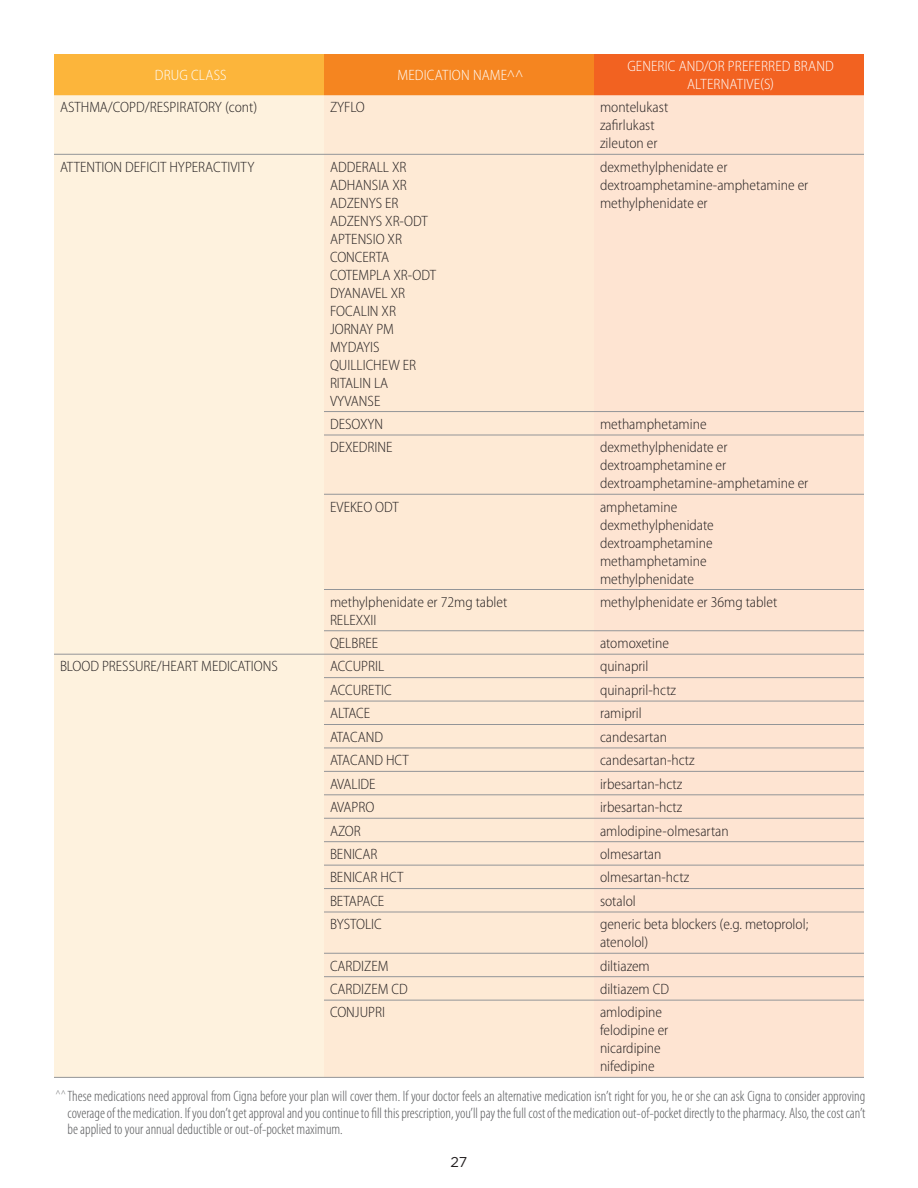
<style>
.page{position:relative;width:918px;height:1188px;background:#fff}
.page>*{position:absolute;margin:0;border:0;box-sizing:border-box;transform-origin:0 0}
.t1{font:300 semi-condensed 15px/18px "Myriad Pro";color:#231f20}
.NB-Legal_copy_Cat{font:300 condensed 15px/16.5px "Myriad Pro";color:#57585a;text-align:justify}
.Table_column_header{font:300 semi-condensed 15px/18px "Myriad Pro";letter-spacing:.01em;color:#fff;text-align:center}
.Page_number_centered{font:14.25px "Gotham";color:#231f20}
</style>
<div class="page">
<div style="left:54px;top:54px;width:270px;height:41px;background:#fcb53b"></div>
<div style="left:324px;top:54px;width:270px;height:41px;background:#f58520"></div>
<div style="left:594px;top:54px;width:270px;height:41px;background:#f26221"></div>
<div style="left:54px;top:95px;width:270px;height:982px;background:#fef2de"></div>
<div style="left:324px;top:95px;width:270px;height:982px;background:#feead5"></div>
<div style="left:594px;top:95px;width:270px;height:982px;background:#fee4d2"></div>
<hr style="left:54px;top:154px;width:270px;height:1px;background:#939598">
<hr style="left:54px;top:654px;width:270px;height:1px;background:#939598">
<hr style="left:54px;top:1077px;width:270px;height:1px;background:#939598">
<hr style="left:324px;top:154px;width:270px;height:1px;background:#939598">
<hr style="left:594px;top:154px;width:270px;height:1px;background:#939598">
<hr style="left:324px;top:411px;width:270px;height:1px;background:#939598">
<hr style="left:594px;top:411px;width:270px;height:1px;background:#939598">
<hr style="left:324px;top:435px;width:270px;height:1px;background:#939598">
<hr style="left:594px;top:435px;width:270px;height:1px;background:#939598">
<hr style="left:324px;top:494px;width:270px;height:1px;background:#939598">
<hr style="left:594px;top:494px;width:270px;height:1px;background:#939598">
<hr style="left:324px;top:589px;width:270px;height:1px;background:#939598">
<hr style="left:594px;top:589px;width:270px;height:1px;background:#939598">
<hr style="left:324px;top:630px;width:270px;height:1px;background:#939598">
<hr style="left:594px;top:630px;width:270px;height:1px;background:#939598">
<hr style="left:324px;top:654px;width:270px;height:1px;background:#939598">
<hr style="left:594px;top:654px;width:270px;height:1px;background:#939598">
<hr style="left:324px;top:677px;width:270px;height:1px;background:#939598">
<hr style="left:594px;top:677px;width:270px;height:1px;background:#939598">
<hr style="left:324px;top:701px;width:270px;height:1px;background:#939598">
<hr style="left:594px;top:701px;width:270px;height:1px;background:#939598">
<hr style="left:324px;top:724px;width:270px;height:1px;background:#939598">
<hr style="left:594px;top:724px;width:270px;height:1px;background:#939598">
<hr style="left:324px;top:748px;width:270px;height:1px;background:#939598">
<hr style="left:594px;top:748px;width:270px;height:1px;background:#939598">
<hr style="left:324px;top:771px;width:270px;height:1px;background:#939598">
<hr style="left:594px;top:771px;width:270px;height:1px;background:#939598">
<hr style="left:324px;top:795px;width:270px;height:1px;background:#939598">
<hr style="left:594px;top:795px;width:270px;height:1px;background:#939598">
<hr style="left:324px;top:818px;width:270px;height:1px;background:#939598">
<hr style="left:594px;top:818px;width:270px;height:1px;background:#939598">
<hr style="left:324px;top:841px;width:270px;height:1px;background:#939598">
<hr style="left:594px;top:841px;width:270px;height:1px;background:#939598">
<hr style="left:324px;top:865px;width:270px;height:1px;background:#939598">
<hr style="left:594px;top:865px;width:270px;height:1px;background:#939598">
<hr style="left:324px;top:888px;width:270px;height:1px;background:#939598">
<hr style="left:594px;top:888px;width:270px;height:1px;background:#939598">
<hr style="left:324px;top:912px;width:270px;height:1px;background:#939598">
<hr style="left:594px;top:912px;width:270px;height:1px;background:#939598">
<hr style="left:324px;top:953px;width:270px;height:1px;background:#939598">
<hr style="left:594px;top:953px;width:270px;height:1px;background:#939598">
<hr style="left:324px;top:976px;width:270px;height:1px;background:#939598">
<hr style="left:594px;top:976px;width:270px;height:1px;background:#939598">
<hr style="left:324px;top:1000px;width:270px;height:1px;background:#939598">
<hr style="left:594px;top:1000px;width:270px;height:1px;background:#939598">
<hr style="left:324px;top:1077px;width:270px;height:1px;background:#939598">
<hr style="left:594px;top:1077px;width:270px;height:1px;background:#939598">
<p class="Table_column_header" style="left:155px;top:67px;width:73px">DRUG CLASS</p>
<p class="Table_column_header" style="left:398px;top:67px;width:128px">MEDICATION NAME^^</p>
<p class="Table_column_header" style="left:627px;top:58px;width:208px">GENERIC AND/OR PREFERRED BRAND<br>ALTERNATIVE(S)</p>
<p class="t1" style="left:60px;top:99px;width:199px">ASTHMA/COPD/RESPIRATORY (cont)</p>
<p class="t1" style="left:330px;top:99px;width:36px">ZYFLO</p>
<p class="t1" style="left:600px;top:99px;width:70px">montelukast</p>
<p class="t1" style="left:600px;top:117px;width:56px">zafirlukast</p>
<p class="t1" style="left:600px;top:135px;width:59px">zileuton er</p>
<p class="t1" style="left:60px;top:158px;width:196px">ATTENTION DEFICIT HYPERACTIVITY</p>
<p class="t1" style="left:330px;top:158px;width:78px">ADDERALL XR</p>
<p class="t1" style="left:330px;top:176px;width:78px">ADHANSIA XR</p>
<p class="t1" style="left:330px;top:194px;width:70px">ADZENYS ER</p>
<p class="t1" style="left:330px;top:212px;width:99px">ADZENYS XR-ODT</p>
<p class="t1" style="left:330px;top:230px;width:74px">APTENSIO XR</p>
<p class="t1" style="left:330px;top:248px;width:61px">CONCERTA</p>
<p class="t1" style="left:330px;top:266px;width:108px">COTEMPLA XR-ODT</p>
<p class="t1" style="left:330px;top:284px;width:77px">DYANAVEL XR</p>
<p class="t1" style="left:330px;top:302px;width:68px">FOCALIN XR</p>
<p class="t1" style="left:330px;top:320px;width:65px">JORNAY PM</p>
<p class="t1" style="left:330px;top:338px;width:51px">MYDAYIS</p>
<p class="t1" style="left:330px;top:356px;width:88px">QUILLICHEW ER</p>
<p class="t1" style="left:330px;top:374px;width:60px">RITALIN LA</p>
<p class="t1" style="left:330px;top:392px;width:52px">VYVANSE</p>
<p class="t1" style="left:600px;top:158px;width:129px">dexmethylphenidate er</p>
<p class="t1" style="left:600px;top:176px;width:210px">dextroamphetamine-amphetamine er</p>
<p class="t1" style="left:600px;top:194px;width:109px">methylphenidate er</p>
<p class="t1" style="left:330px;top:415px;width:55px">DESOXYN</p>
<p class="t1" style="left:600px;top:415px;width:108px">methamphetamine</p>
<p class="t1" style="left:330px;top:439px;width:64px">DEXEDRINE</p>
<p class="t1" style="left:600px;top:439px;width:129px">dexmethylphenidate er</p>
<p class="t1" style="left:600px;top:457px;width:128px">dextroamphetamine er</p>
<p class="t1" style="left:600px;top:475px;width:210px">dextroamphetamine-amphetamine er</p>
<p class="t1" style="left:330px;top:498px;width:70px">EVEKEO ODT</p>
<p class="t1" style="left:600px;top:498px;width:79px">amphetamine</p>
<p class="t1" style="left:600px;top:516px;width:115px">dexmethylphenidate</p>
<p class="t1" style="left:600px;top:534px;width:114px">dextroamphetamine</p>
<p class="t1" style="left:600px;top:552px;width:108px">methamphetamine</p>
<p class="t1" style="left:600px;top:570px;width:96px">methylphenidate</p>
<p class="t1" style="left:330px;top:593px;width:179px">methylphenidate er 72mg tablet</p>
<p class="t1" style="left:330px;top:611px;width:48px">RELEXXII</p>
<p class="t1" style="left:600px;top:593px;width:179px">methylphenidate er 36mg tablet</p>
<p class="t1" style="left:330px;top:634px;width:50px">QELBREE</p>
<p class="t1" style="left:600px;top:634px;width:71px">atomoxetine</p>
<p class="t1" style="left:60px;top:658px;width:219px">BLOOD PRESSURE/HEART MEDICATIONS</p>
<p class="t1" style="left:330px;top:658px;width:56px">ACCUPRIL</p>
<p class="t1" style="left:600px;top:658px;width:50px">quinapril</p>
<p class="t1" style="left:330px;top:681px;width:63px">ACCURETIC</p>
<p class="t1" style="left:600px;top:681px;width:78px">quinapril-hctz</p>
<p class="t1" style="left:330px;top:705px;width:42px">ALTACE</p>
<p class="t1" style="left:600px;top:705px;width:43px">ramipril</p>
<p class="t1" style="left:330px;top:728px;width:55px">ATACAND</p>
<p class="t1" style="left:600px;top:728px;width:69px">candesartan</p>
<p class="t1" style="left:330px;top:752px;width:81px">ATACAND HCT</p>
<p class="t1" style="left:600px;top:752px;width:96px">candesartan-hctz</p>
<p class="t1" style="left:330px;top:775px;width:47px">AVALIDE</p>
<p class="t1" style="left:600px;top:775px;width:84px">irbesartan-hctz</p>
<p class="t1" style="left:330px;top:798px;width:46px">AVAPRO</p>
<p class="t1" style="left:600px;top:798px;width:84px">irbesartan-hctz</p>
<p class="t1" style="left:330px;top:822px;width:32px">AZOR</p>
<p class="t1" style="left:600px;top:822px;width:130px">amlodipine-olmesartan</p>
<p class="t1" style="left:330px;top:845px;width:49px">BENICAR</p>
<p class="t1" style="left:600px;top:845px;width:63px">olmesartan</p>
<p class="t1" style="left:330px;top:869px;width:75px">BENICAR HCT</p>
<p class="t1" style="left:600px;top:869px;width:91px">olmesartan-hctz</p>
<p class="t1" style="left:330px;top:892px;width:56px">BETAPACE</p>
<p class="t1" style="left:600px;top:892px;width:37px">sotalol</p>
<p class="t1" style="left:330px;top:916px;width:53px">BYSTOLIC</p>
<p class="t1" style="left:600px;top:916px;width:210px">generic beta blockers (e.g. metoprolol; atenolol)</p>
<p class="t1" style="left:330px;top:957px;width:60px">CARDIZEM</p>
<p class="t1" style="left:600px;top:957px;width:51px">diltiazem</p>
<p class="t1" style="left:330px;top:980px;width:79px">CARDIZEM CD</p>
<p class="t1" style="left:600px;top:980px;width:71px">diltiazem CD</p>
<p class="t1" style="left:330px;top:1004px;width:57px">CONJUPRI</p>
<p class="t1" style="left:600px;top:1004px;width:64px">amlodipine</p>
<p class="t1" style="left:600px;top:1022px;width:70px">felodipine er</p>
<p class="t1" style="left:600px;top:1040px;width:62px">nicardipine</p>
<p class="t1" style="left:600px;top:1058px;width:56px">nifedipine</p>
<p class="NB-Legal_copy_Cat" style="left:67px;top:1088px;width:800px;text-indent:-12px"><sup>^^</sup> These medications need approval from Cigna before your plan will cover them. If your doctor feels an alternative medication isn’t right for you, he or she can ask Cigna to consider approving coverage of the medication. If you don’t get approval and you continue to fill this prescription, you’ll pay the full cost of the medication out-of-pocket directly to the pharmacy. Also, the cost can’t be applied to your annual deductible or out-of-pocket maximum.</p>
<p class="Page_number_centered" style="left:451px;top:1153px;width:18px">27</p>
</div>
